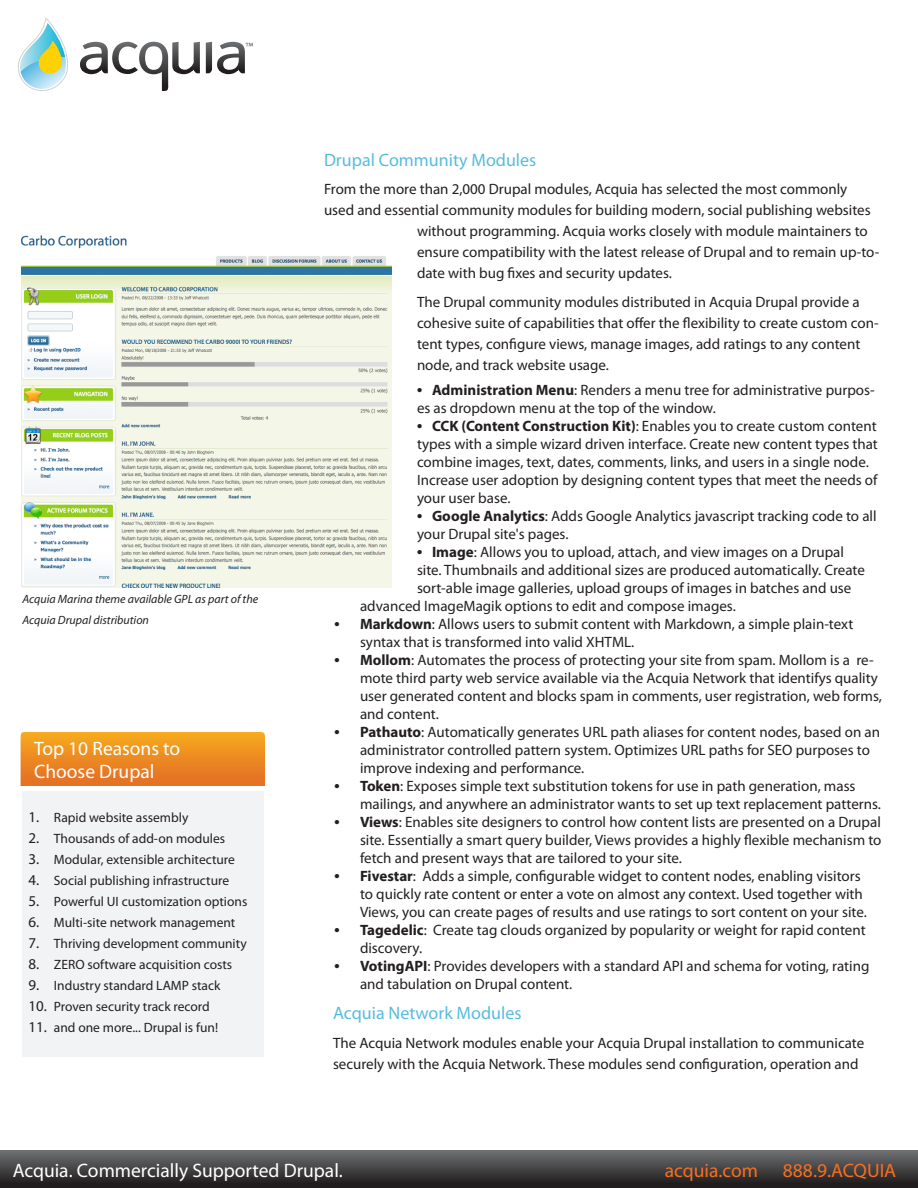
<style>
.page{position:relative;width:918px;height:1188px;background:#fff}
.page>*{position:absolute;margin:0;border:0;box-sizing:border-box;transform-origin:0 0}
.t1{font:19.5px/23.4px "Myriad Pro";color:#fff}
.t2{font:19.5px "Myriad Pro";color:#f76f1e}
.t3{font:18px "Myriad Pro";color:#58bcdd}
.t4{font:15px/18px "Myriad Pro";color:#231f20}
.t5{font:13.5px "Myriad Pro";color:#231f20}
.t6{font:italic 12px/21px "Myriad Pro";color:#231f20}
.s1{font-size:15px}
.s2{font-family:"Times"}
.s3{font-weight:700}
</style>
<div class="page">
<svg style="left:0;top:1151px;width:918px;height:37px;background:#434243"></svg>
<svg style="left:206px;top:42px;width:47px;height:32px"></svg>
<svg style="left:80px;top:42px;width:120px;height:49px"></svg>
<svg style="left:18px;top:18px;width:50px;height:73px"></svg>
<img style="left:21px;top:235px;width:371px;height:353px">
<svg style="left:21px;top:732px;width:244px;height:54px;background:#ec8b21"></svg>
<div style="left:22px;top:791px;width:242px;height:266px;background:#f2f3f4"></div>
<p class="t6" style="left:22px;top:588px;width:237px">Acquia Marina theme available GPL as part of the<br>Acquia Drupal distribution</p>
<p class="t1" style="left:34px;top:736px;width:148px">Top 10 Reasons to<br>Choose Drupal</p>
<p class="t5" style="left:28px;top:810px;width:161px"><span class="s1">1.</span> Rapid website assembly</p>
<p class="t5" style="left:28px;top:831px;width:198px"><span class="s1">2.</span> Thousands of add-on modules</p>
<p class="t5" style="left:28px;top:852px;width:208px"><span class="s1">3.</span> Modular, extensible architecture</p>
<p class="t5" style="left:28px;top:873px;width:202px"><span class="s1">4.</span> Social publishing infrastructure</p>
<p class="t5" style="left:28px;top:894px;width:220px"><span class="s1">5.</span> Powerful UI customization options</p>
<p class="t5" style="left:28px;top:915px;width:209px"><span class="s1">6.</span> Multi-site network management</p>
<p class="t5" style="left:28px;top:936px;width:220px"><span class="s1">7.</span> Thriving development community</p>
<p class="t5" style="left:28px;top:957px;width:205px"><span class="s1">8.</span> ZERO software acquisition costs</p>
<p class="t5" style="left:28px;top:978px;width:194px"><span class="s1">9.</span> Industry standard LAMP stack</p>
<p class="t5" style="left:28px;top:999px;width:183px"><span class="s1">10.</span> Proven security track record</p>
<p class="t5" style="left:28px;top:1020px;width:191px"><span class="s1">11.</span> and one more... Drupal is fun!</p>
<p class="t3" style="left:324px;top:149px;width:214px">Drupal Community Modules</p>
<p class="t4" style="left:324px;top:180px;width:525px">From the more than 2,000 Drupal modules, Acquia has selected the most commonly</p>
<p class="t4" style="left:324px;top:201px;width:548px">used and essential community modules for building modern, social publishing websites</p>
<p class="t4" style="left:417px;top:222px;width:452px">without programming. Acquia works closely with module maintainers to</p>
<p class="t4" style="left:417px;top:243px;width:464px">ensure compatibility with the latest release of Drupal and to remain up-to-</p>
<p class="t4" style="left:417px;top:264px;width:256px">date with bug fixes and security updates.</p>
<p class="t4" style="left:417px;top:291px;width:463px;line-height:21px">The Drupal community modules distributed in Acquia Drupal provide a cohesive suite of capabilities that offer the flexibility to create custom con&shy;tent types, configure views, manage images, add ratings to any content node, and track website usage.</p>
<p class="t4" style="left:417px;top:381px;width:459px"><span class="s2">•</span> <span class="s3">Administration Menu</span>: Renders a menu tree for administrative purpos&shy;es as dropdown menu at the top of the window.</p>
<p class="t4" style="left:417px;top:417px;width:462px"><span class="s2">•</span> <span class="s3">CCK (Content Construction Kit)</span>: Enables you to create custom content types with a simple wizard driven interface. Create new content types that combine images, text, dates, comments, links, and users in a single node.<br>Increase user adoption by designing content types that meet the needs of your user base.</p>
<p class="t4" style="left:417px;top:507px;width:461px"><span class="s2">•</span> <span class="s3">Google Analytics</span>: Adds Google Analytics javascript tracking code to all your Drupal site's pages.</p>
<p class="t4" style="left:417px;top:543px;width:429px"><span class="s2">•</span> <span class="s3">Image</span>: Allows you to upload, attach, and view images on a Drupal</p>
<p class="t4" style="left:417px;top:561px;width:450px">site. Thumbnails and additional sizes are produced automatically. Create</p>
<p class="t4" style="left:417px;top:579px;width:436px">sort-able image galleries, upload groups of images in batches and use</p>
<p class="t4" style="left:360px;top:597px;width:377px">advanced ImageMagik options to edit and compose images.</p>
<p class="t4" style="left:360px;top:615px;width:495px;text-indent:-26px"><span class="s2">•</span> <span class="s3">Markdown</span>: Allows users to submit content with Markdown, a simple plain-text syntax that is transformed into valid XHTML.</p>
<p class="t4" style="left:360px;top:651px;width:523px;text-indent:-26px"><span class="s2">•</span> <span class="s3">Mollom</span>: Automates the process of protecting your site from spam. Mollom is a re&shy;mote third party web service available via the Acquia Network that identifys quality user generated content and blocks spam in comments, user registration, web forms, and content.</p>
<p class="t4" style="left:360px;top:723px;width:522px;text-indent:-26px"><span class="s2">•</span> <span class="s3">Pathauto</span>: Automatically generates URL path aliases for content nodes, based on an administrator controlled pattern system. Optimizes URL paths for SEO purposes to improve indexing and performance.</p>
<p class="t4" style="left:360px;top:777px;width:523px;text-indent:-26px"><span class="s2">•</span> <span class="s3">Token</span>: Exposes simple text substitution tokens for use in path generation, mass mailings, and anywhere an administrator wants to set up text replacement patterns.</p>
<p class="t4" style="left:360px;top:813px;width:523px;text-align:justify;text-indent:-26px"><span class="s2">•</span> <span class="s3">Views</span>: Enables site designers to control how content lists are presented on a Drupal site. Essentially a smart query builder, Views provides a highly flexible mechanism to fetch and present ways that are tailored to your site.</p>
<p class="t4" style="left:360px;top:867px;width:508px;text-indent:-26px"><span class="s2">•</span> <span class="s3">Fivestar</span>: Adds a simple, configurable widget to content nodes, enabling visitors to quickly rate content or enter a vote on almost any context. Used together with<br>Views, you can create pages of results and use ratings to sort content on your site.</p>
<p class="t4" style="left:360px;top:921px;width:507px;text-indent:-26px"><span class="s2">•</span> <span class="s3">Tagedelic</span>: Create tag clouds organized by popularity or weight for rapid content discovery.</p>
<p class="t4" style="left:360px;top:957px;width:511px;text-indent:-26px"><span class="s2">•</span> <span class="s3">VotingAPI</span>: Provides developers with a standard API and schema for voting, rating and tabulation on Drupal content.</p>
<p class="t3" style="left:333px;top:1002px;width:190px">Acquia Network Modules</p>
<p class="t4" style="left:333px;top:1032px;width:533px;line-height:21px">The Acquia Network modules enable your Acquia Drupal installation to communicate securely with the Acquia Network. These modules send configuration, operation and</p>
<p class="t1" style="left:13px;top:1158px;width:332px">Acquia. Commercially Supported Drupal.</p>
<p class="t2" style="left:665px;top:1158px;width:95px">acquia.com</p>
<p class="t2" style="left:783px;top:1158px;width:115px">888.9.ACQUIA</p>
</div>
